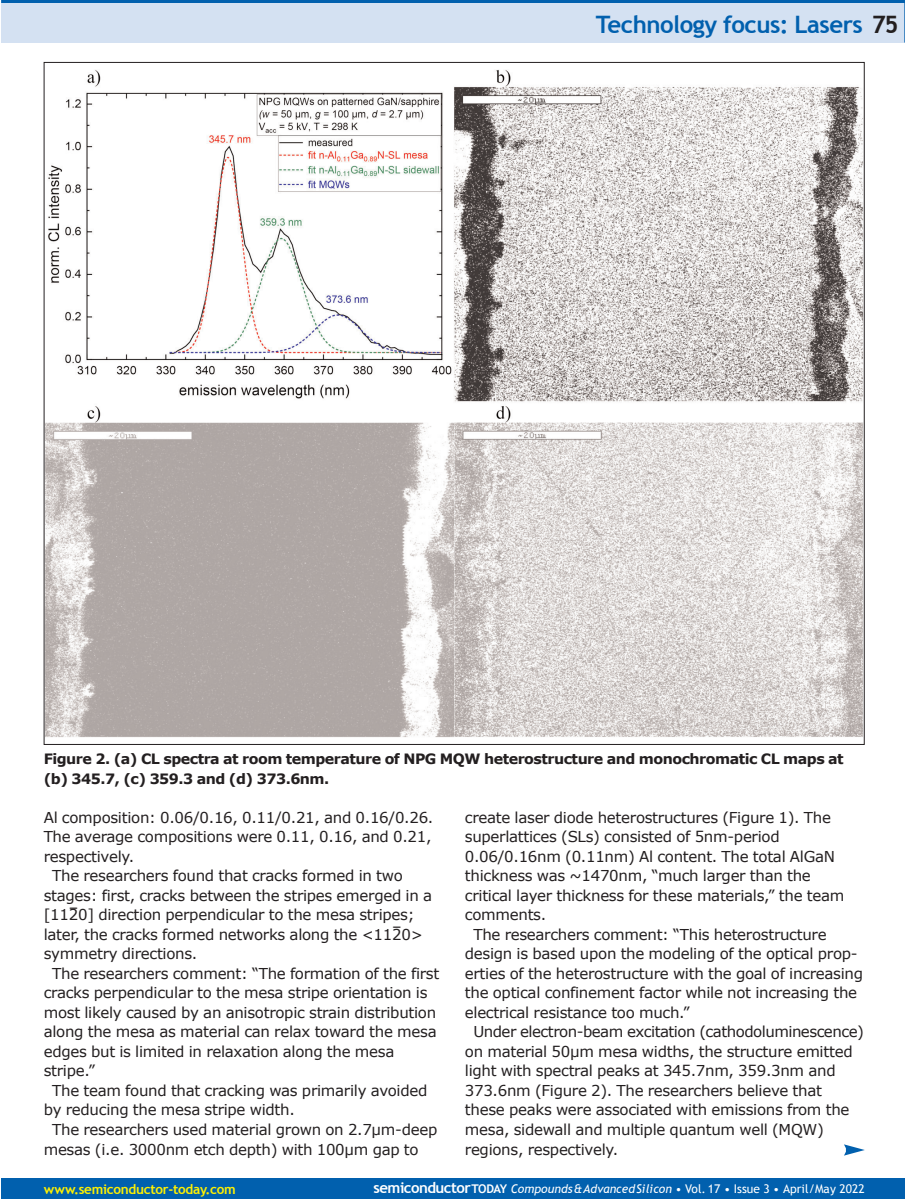
<style>
.page{position:relative;width:905px;height:1199px;background:#fff}
.page>*{position:absolute;margin:0;border:0;box-sizing:border-box;transform-origin:0 0}
.t1{font:700 24px "Trebuchet MS";letter-spacing:-.02em;color:#0160ae}
.t2{font:15px/27px "Verdana";letter-spacing:-.02em;color:#231f20}
.t3{font:700 14.25px/19.5px "Verdana";letter-spacing:-.035em;color:#231f20}
.t4{font:700 13.5px "Trebuchet MS";letter-spacing:-.02em;color:#fff101}
.t5{font:12px "Trebuchet MS";letter-spacing:.005em;color:#fff}
.s1{color:#231f20}
.s2{font-weight:700;font-size:15px}
.s3{font-weight:700}
.s4{font-style:italic}
</style>
<div class="page">
<div style="left:1px;top:0;width:903px;height:43px;background:#d4e1f2"></div>
<hr style="left:904px;top:0;width:1px;height:43px;background:#0160ae">
<hr style="left:1px;top:0;width:903px;height:3px;background:#0160ae">
<div style="left:1px;top:1178px;width:903px;height:20px;background:#0160ae"></div>
<svg style="left:844px;top:1144px;width:20px;height:11px"></svg>
<img style="left:46px;top:69px;width:816px;height:668px">
<p class="t1" style="left:596px;top:10px;width:304px">Technology focus: Lasers <span class="s1">75</span></p>
<p class="t3" style="left:44px;top:749px;width:801px">Figure 2. (a) CL spectra at room temperature of NPG MQW heterostructure and monochromatic CL maps at (b) 345.7, (c) 359.3 and (d) 373.6nm.</p>
<p class="t2" style="left:44px;top:803px;width:391px">Al composition: 0.06/0.16, 0.11/0.21, and 0.16/0.26.</p>
<p class="t2" style="left:44px;top:823px;width:389px">The average compositions were 0.11, 0.16, and 0.21,</p>
<p class="t2" style="left:44px;top:842px;width:92px">respectively.</p>
<p class="t2" style="left:52px;top:862px;width:352px">The researchers found that cracks formed in two</p>
<p class="t2" style="left:44px;top:881px;width:390px">stages: first, cracks between the stripes emerged in a</p>
<p class="t2" style="left:44px;top:901px;width:372px">[1120] direction perpendicular to the mesa stripes;</p>
<p class="t2" style="left:44px;top:893px;width:381px;text-indent:25px">–<br>later, the cracks formed networks along the &lt;1120&gt;</p>
<p class="t2" style="left:392px;top:913px;width:11px">–</p>
<p class="t2" style="left:44px;top:940px;width:155px">symmetry directions.</p>
<p class="t2" style="left:52px;top:959px;width:388px">The researchers comment: “The formation of the first</p>
<p class="t2" style="left:44px;top:979px;width:385px">cracks perpendicular to the mesa stripe orientation is</p>
<p class="t2" style="left:44px;top:998px;width:394px">most likely caused by an anisotropic strain distribution</p>
<p class="t2" style="left:44px;top:1018px;width:394px">along the mesa as material can relax toward the mesa</p>
<p class="t2" style="left:44px;top:1037px;width:352px">edges but is limited in relaxation along the mesa</p>
<p class="t2" style="left:44px;top:1057px;width:53px">stripe.”</p>
<p class="t2" style="left:52px;top:1076px;width:377px">The team found that cracking was primarily avoided</p>
<p class="t2" style="left:44px;top:1096px;width:253px">by reducing the mesa stripe width.</p>
<p class="t2" style="left:52px;top:1115px;width:387px">The researchers used material grown on 2.7µm-deep</p>
<p class="t2" style="left:44px;top:1135px;width:376px">mesas (i.e. 3000nm etch depth) with 100µm gap to</p>
<p class="t2" style="left:465px;top:803px;width:367px">create laser diode heterostructures (Figure 1). The</p>
<p class="t2" style="left:465px;top:823px;width:316px">superlattices (SLs) consisted of 5nm-period</p>
<p class="t2" style="left:465px;top:842px;width:371px">0.06/0.16nm (0.11nm) Al content. The total AlGaN</p>
<p class="t2" style="left:465px;top:862px;width:347px">thickness was ~1470nm, “much larger than the</p>
<p class="t2" style="left:465px;top:881px;width:381px">critical layer thickness for these materials,” the team</p>
<p class="t2" style="left:465px;top:901px;width:83px">comments.</p>
<p class="t2" style="left:473px;top:920px;width:355px">The researchers comment: “This heterostructure</p>
<p class="t2" style="left:465px;top:940px;width:394px">design is based upon the modeling of the optical prop-</p>
<p class="t2" style="left:465px;top:959px;width:399px">erties of the heterostructure with the goal of increasing</p>
<p class="t2" style="left:465px;top:979px;width:394px">the optical confinement factor while not increasing the</p>
<p class="t2" style="left:465px;top:998px;width:226px">electrical resistance too much.”</p>
<p class="t2" style="left:473px;top:1018px;width:392px">Under electron-beam excitation (cathodoluminescence)</p>
<p class="t2" style="left:465px;top:1037px;width:389px">on material 50µm mesa widths, the structure emitted</p>
<p class="t2" style="left:465px;top:1057px;width:372px">light with spectral peaks at 345.7nm, 359.3nm and</p>
<p class="t2" style="left:465px;top:1076px;width:359px">373.6nm (Figure 2). The researchers believe that</p>
<p class="t2" style="left:465px;top:1096px;width:386px">these peaks were associated with emissions from the</p>
<p class="t2" style="left:465px;top:1115px;width:360px">mesa, sidewall and multiple quantum well (MQW)</p>
<p class="t2" style="left:465px;top:1135px;width:155px">regions, respectively.</p>
<p class="t4" style="left:44px;top:1180px;width:194px">www.semiconductor-today.com</p>
<p class="t5" style="left:373px;top:1181px;width:492px"><span class="s2">semiconductor</span><span class="s3">TODAY</span> <span class="s4">Compounds&amp;AdvancedSilicon</span> • Vol. 17 • Issue 3 • April/May 2022</p>
</div>
